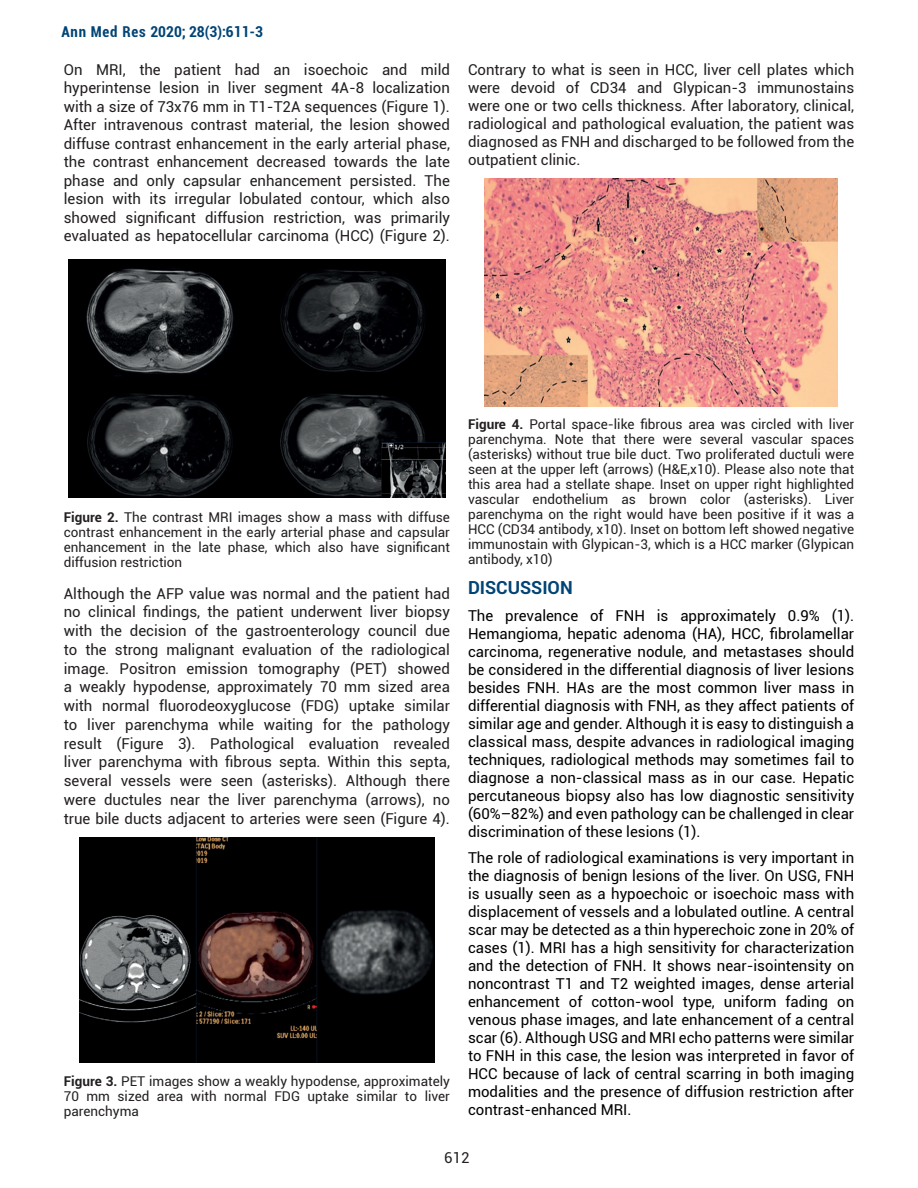
<style>
.page{position:relative;width:918px;height:1188px;background:#fff}
.page>*{position:absolute;margin:0;border:0;box-sizing:border-box;transform-origin:0 0}
.t1{font:700 18px "Roboto";color:#004475}
.t2{font:15px/18.8px "Roboto";color:#231f20;text-align:justify}
.t3{font:15px/18px "Roboto";color:#000;text-align:justify}
.t4{font:700 condensed 15px "Roboto";letter-spacing:.025em;color:#004475}
.t5{font:13.5px/15px "Roboto";color:#231f20;text-align:justify}
.s1{font-weight:700}
</style>
<div class="page">
<img style="left:69px;top:259px;width:376px;height:238px">
<img style="left:80px;top:838px;width:354px;height:225px">
<img style="left:485px;top:179px;width:352px;height:227px">
<p class="t4" style="left:61px;top:21px;width:203px">Ann Med Res 2020; 28(3):611-3</p>
<p class="t2" style="left:64px;top:60px;width:388px">On MRI, the patient had an isoechoic and mild hyperintense lesion in liver segment 4A-8 localization with a size of 73x76 mm in T1-T2A sequences (Figure 1).<br>After intravenous contrast material, the lesion showed diffuse contrast enhancement in the early arterial phase, the contrast enhancement decreased towards the late phase and only capsular enhancement persisted. The lesion with its irregular lobulated contour, which also showed significant diffusion restriction, was primarily evaluated as hepatocellular carcinoma (HCC) (Figure 2).</p>
<p class="t2" style="left:468px;top:60px;width:388px;line-height:18px">Contrary to what is seen in HCC, liver cell plates which were devoid of CD34 and Glypican-3 immunostains were one or two cells thickness. After laboratory, clinical, radiological and pathological evaluation, the patient was diagnosed as FNH and discharged to be followed from the outpatient clinic.</p>
<p class="t5" style="left:64px;top:509px;width:388px"><span class="s1">Figure 2.</span> The contrast MRI images show a mass with diffuse contrast enhancement in the early arterial phase and capsular enhancement in the late phase, which also have significant diffusion restriction</p>
<p class="t2" style="left:64px;top:583px;width:388px">Although the AFP value was normal and the patient had no clinical findings, the patient underwent liver biopsy with the decision of the gastroenterology council due to the strong malignant evaluation of the radiological image. Positron emission tomography (PET) showed a weakly hypodense, approximately 70 mm sized area with normal fluorodeoxyglucose (FDG) uptake similar to liver parenchyma while waiting for the pathology result (Figure 3). Pathological evaluation revealed liver parenchyma with fibrous septa. Within this septa, several vessels were seen (asterisks). Although there were ductules near the liver parenchyma (arrows), no true bile ducts adjacent to arteries were seen (Figure 4).</p>
<p class="t5" style="left:64px;top:1073px;width:388px"><span class="s1">Figure 3.</span> PET images show a weakly hypodense, approximately 70 mm sized area with normal FDG uptake similar to liver parenchyma</p>
<p class="t5" style="left:468px;top:416px;width:388px"><span class="s1">Figure 4.</span> Portal space-like fibrous area was circled with liver parenchyma. Note that there were several vascular spaces (asterisks) without true bile duct. Two proliferated ductuli were seen at the upper left (arrows) (H&amp;E,x10). Please also note that this area had a stellate shape. Inset on upper right highlighted vascular endothelium as brown color (asterisks). Liver parenchyma on the right would have been positive if it was a HCC (CD34 antibody, x10). Inset on bottom left showed negative immunostain with Glypican-3, which is a HCC marker (Glypican antibody, x10)</p>
<p class="t1" style="left:468px;top:575px;width:106px">DISCUSSION</p>
<p class="t3" style="left:468px;top:606px;width:388px">The prevalence of FNH is approximately 0.9% (1).<br>Hemangioma, hepatic adenoma (HA), HCC, fibrolamellar carcinoma, regenerative nodule, and metastases should be considered in the differential diagnosis of liver lesions besides FNH. HAs are the most common liver mass in differential diagnosis with FNH, as they affect patients of similar age and gender. Although it is easy to distinguish a classical mass, despite advances in radiological imaging techniques, radiological methods may sometimes fail to diagnose a non-classical mass as in our case. Hepatic percutaneous biopsy also has low diagnostic sensitivity (60%–82%) and even pathology can be challenged in clear discrimination of these lesions (1).</p>
<p class="t3" style="left:468px;top:848px;width:388px">The role of radiological examinations is very important in the diagnosis of benign lesions of the liver. On USG, FNH is usually seen as a hypoechoic or isoechoic mass with displacement of vessels and a lobulated outline. A central scar may be detected as a thin hyperechoic zone in 20% of cases (1). MRI has a high sensitivity for characterization and the detection of FNH. It shows near-isointensity on noncontrast T1 and T2 weighted images, dense arterial enhancement of cotton-wool type, uniform fading on venous phase images, and late enhancement of a central scar (6). Although USG and MRI echo patterns were similar to FNH in this case, the lesion was interpreted in favor of HCC because of lack of central scarring in both imaging modalities and the presence of diffusion restriction after contrast-enhanced MRI.</p>
<p class="t2" style="left:444px;top:1148px;width:27px">612</p>
</div>
